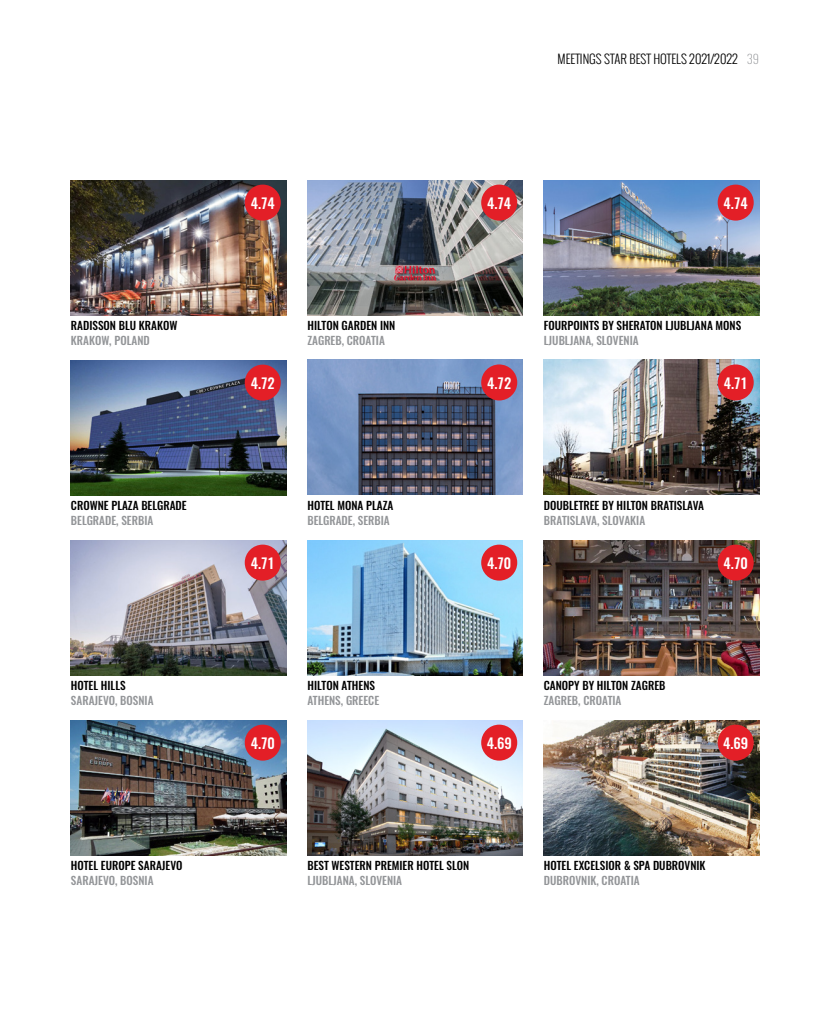
<style>
.page{position:relative;width:830px;height:1017px;background:#fff}
.page>*{position:absolute;margin:0;border:0;box-sizing:border-box;transform-origin:0 0}
.t1{font:500 14.25px "Oswald";color:#fff}
.t2{font:300 12.5px "Oswald";color:#000}
.t3{font:200 12.5px "Oswald";color:#939598}
.t4{font:500 11.25px "Oswald";color:#000}
.t5{font:500 11.25px "Oswald";color:#939598}
</style>
<div class="page">
<img style="left:307px;top:180px;width:215px;height:135px">
<img style="left:71px;top:180px;width:215px;height:135px">
<img style="left:543px;top:180px;width:215px;height:135px">
<img style="left:71px;top:360px;width:215px;height:135px">
<div style="left:481px;top:185px;width:36px;height:36px;background:#e31f27;border-radius:50%"></div>
<div style="left:244px;top:185px;width:36px;height:36px;background:#e31f27;border-radius:50%"></div>
<div style="left:717px;top:185px;width:36px;height:36px;background:#e31f27;border-radius:50%"></div>
<div style="left:244px;top:365px;width:36px;height:36px;background:#e31f27;border-radius:50%"></div>
<img style="left:71px;top:720px;width:215px;height:135px">
<img style="left:307px;top:360px;width:215px;height:135px">
<img style="left:307px;top:540px;width:215px;height:135px">
<img style="left:307px;top:720px;width:215px;height:135px">
<img style="left:543px;top:360px;width:215px;height:135px">
<img style="left:543px;top:540px;width:215px;height:135px">
<img style="left:543px;top:720px;width:215px;height:135px">
<img style="left:71px;top:540px;width:215px;height:135px">
<div style="left:481px;top:364px;width:36px;height:36px;background:#e31f27;border-radius:50%"></div>
<div style="left:481px;top:545px;width:36px;height:36px;background:#e31f27;border-radius:50%"></div>
<div style="left:481px;top:725px;width:36px;height:36px;background:#e31f27;border-radius:50%"></div>
<div style="left:717px;top:364px;width:36px;height:36px;background:#e31f27;border-radius:50%"></div>
<div style="left:717px;top:545px;width:36px;height:36px;background:#e31f27;border-radius:50%"></div>
<div style="left:717px;top:725px;width:36px;height:36px;background:#e31f27;border-radius:50%"></div>
<div style="left:244px;top:545px;width:36px;height:36px;background:#e31f27;border-radius:50%"></div>
<div style="left:244px;top:725px;width:36px;height:36px;background:#e31f27;border-radius:50%"></div>
<p class="t2" style="left:557px;top:50px;width:182px">MEETINGS STAR BEST HOTELS 2021/2022</p>
<p class="t3" style="left:746px;top:48px;width:14px">39</p>
<p class="t1" style="left:250px;top:196px;width:26px">4.74</p>
<p class="t1" style="left:487px;top:196px;width:26px">4.74</p>
<p class="t1" style="left:723px;top:196px;width:26px">4.74</p>
<p class="t4" style="left:71px;top:320px;width:108px">RADISSON BLU KRAKOW</p>
<p class="t5" style="left:71px;top:335px;width:80px">KRAKOW, POLAND</p>
<p class="t4" style="left:307px;top:320px;width:89px">HILTON GARDEN INN</p>
<p class="t5" style="left:307px;top:335px;width:79px">ZAGREB, CROATIA</p>
<p class="t4" style="left:543px;top:320px;width:199px">FOURPOINTS BY SHERATON LJUBLJANA MONS</p>
<p class="t5" style="left:543px;top:335px;width:96px">LJUBLJANA, SLOVENIA</p>
<p class="t1" style="left:250px;top:376px;width:26px">4.72</p>
<p class="t1" style="left:487px;top:375px;width:26px">4.72</p>
<p class="t1" style="left:723px;top:375px;width:25px">4.71</p>
<p class="t4" style="left:71px;top:500px;width:117px">CROWNE PLAZA BELGRADE</p>
<p class="t5" style="left:71px;top:515px;width:84px">BELGRADE, SERBIA</p>
<p class="t4" style="left:307px;top:500px;width:87px">HOTEL MONA PLAZA</p>
<p class="t5" style="left:307px;top:515px;width:84px">BELGRADE, SERBIA</p>
<p class="t4" style="left:543px;top:500px;width:162px">DOUBLETREE BY HILTON BRATISLAVA</p>
<p class="t5" style="left:543px;top:515px;width:103px">BRATISLAVA, SLOVAKIA</p>
<p class="t1" style="left:251px;top:556px;width:25px">4.71</p>
<p class="t1" style="left:487px;top:556px;width:26px">4.70</p>
<p class="t1" style="left:723px;top:556px;width:26px">4.70</p>
<p class="t4" style="left:71px;top:680px;width:56px">HOTEL HILLS</p>
<p class="t5" style="left:71px;top:695px;width:84px">SARAJEVO, BOSNIA</p>
<p class="t4" style="left:307px;top:680px;width:69px">HILTON ATHENS</p>
<p class="t5" style="left:307px;top:695px;width:73px">ATHENS, GREECE</p>
<p class="t4" style="left:543px;top:680px;width:123px">CANOPY BY HILTON ZAGREB</p>
<p class="t5" style="left:543px;top:695px;width:79px">ZAGREB, CROATIA</p>
<p class="t1" style="left:250px;top:736px;width:26px">4.70</p>
<p class="t1" style="left:486px;top:736px;width:27px">4.69</p>
<p class="t1" style="left:722px;top:736px;width:27px">4.69</p>
<p class="t4" style="left:71px;top:860px;width:113px">HOTEL EUROPE SARAJEVO</p>
<p class="t5" style="left:71px;top:875px;width:84px">SARAJEVO, BOSNIA</p>
<p class="t4" style="left:307px;top:860px;width:163px">BEST WESTERN PREMIER HOTEL SLON</p>
<p class="t5" style="left:307px;top:875px;width:96px">LJUBLJANA, SLOVENIA</p>
<p class="t4" style="left:543px;top:860px;width:163px">HOTEL EXCELSIOR &amp; SPA DUBROVNIK</p>
<p class="t5" style="left:543px;top:875px;width:97px">DUBROVNIK, CROATIA</p>
</div>
